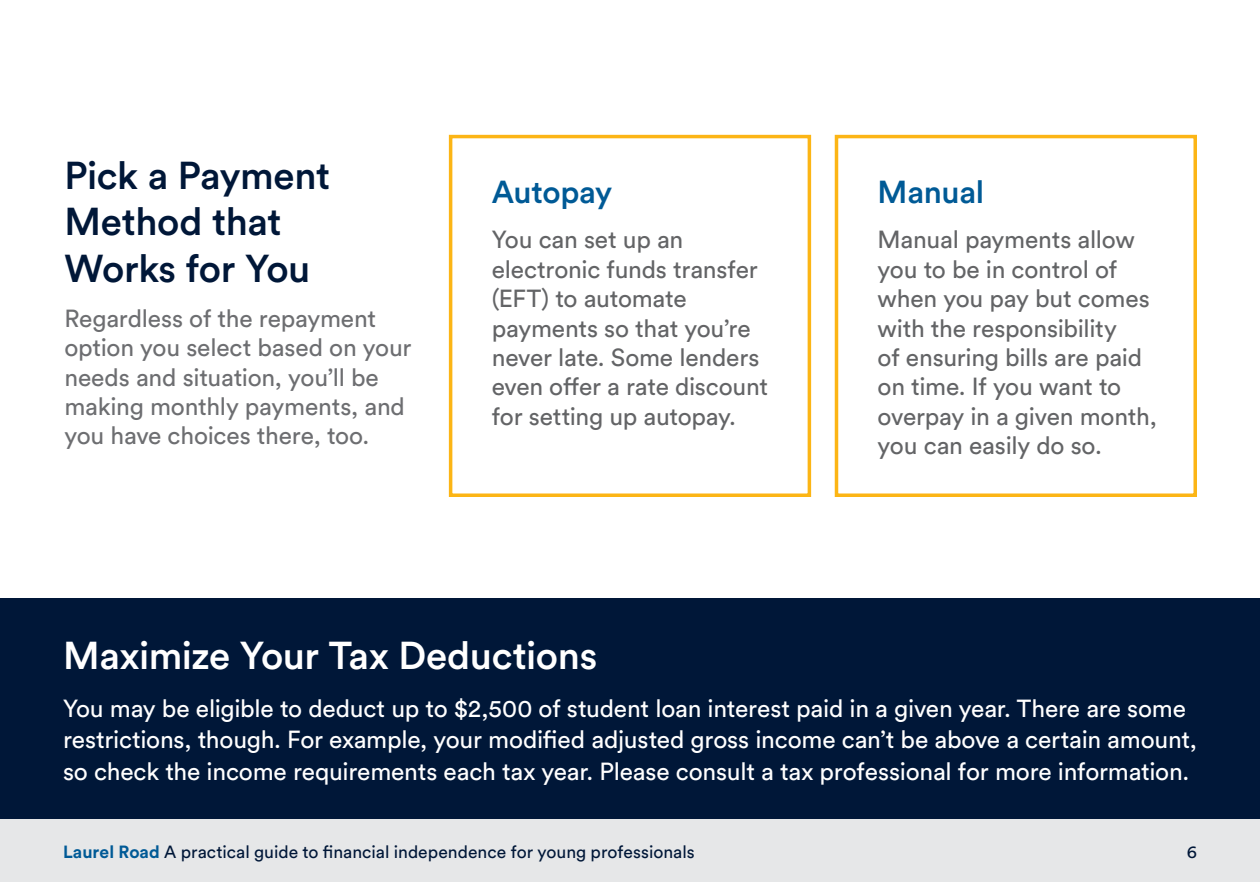
<style>
.page{position:relative;width:1260px;height:882px;background:#fff}
.page>*{position:absolute;margin:0;border:0;box-sizing:border-box;transform-origin:0 0}
.t1{font:500 38.5px/46.2px "Circular Std";letter-spacing:-.01em;color:#001738}
.t2{font:500 38.5px "Circular Std";letter-spacing:-.01em;color:#fff}
.t3{font:500 31.5px "Circular Std";letter-spacing:-.01em;color:#005a96}
.t4{font:24.5px/29.4px "Circular Std";letter-spacing:-.01em;color:#636466}
.t5{font:24.5px/31.5px "Circular Std";letter-spacing:-.01em;color:#fff}
.t6{font:24.5px/29.4px "Circular Std";letter-spacing:-.01em;color:#6d6e71}
.t7{font:17.5px "Circular Std";color:#001738}
.s1{font-weight:700;color:#005a96}
</style>
<div class="page">
<svg style="left:448px;top:134px;width:364px;height:363px"></svg>
<svg style="left:834px;top:134px;width:363px;height:363px"></svg>
<div style="left:0;top:599px;width:1260px;height:220px;background:#001738"></div>
<div style="left:0;top:819px;width:1260px;height:63px;background:#e6e7e8"></div>
<h1 class="t1" style="left:64px;top:152px;width:267px">Pick a Payment<br>Method that<br>Works for You</h1>
<p class="t6" style="left:64px;top:303px;width:349px">Regardless of the repayment option you select based on your needs and situation, you’ll be making monthly payments, and you have choices there, too.</p>
<p class="t3" style="left:492px;top:172px;width:122px">Autopay</p>
<p class="t4" style="left:492px;top:225px;width:278px">You can set up an electronic funds transfer (EFT) to automate payments so that you’re never late. Some lenders even offer a rate discount for setting up autopay.</p>
<p class="t3" style="left:878px;top:172px;width:108px">Manual</p>
<p class="t4" style="left:878px;top:225px;width:281px">Manual payments allow you to be in control of when you pay but comes with the responsibility<br>of ensuring bills are paid on time. If you want to overpay in a given month, you can easily do so.</p>
<h1 class="t2" style="left:63px;top:632px;width:536px">Maximize Your Tax Deductions</h1>
<p class="t5" style="left:63px;top:692px;width:1136px">You may be eligible to deduct up to $2,500 of student loan interest paid in a given year. There are some restrictions, though. For example, your modified adjusted gross income can’t be above a certain amount, so check the income requirements each tax year. Please consult a tax professional for more information.</p>
<p class="t7" style="left:63px;top:841px;width:633px"><span class="s1">Laurel Road</span> A practical guide to financial independence for young professionals</p>
<p class="t7" style="left:1187px;top:841px;width:12px">6</p>
</div>
